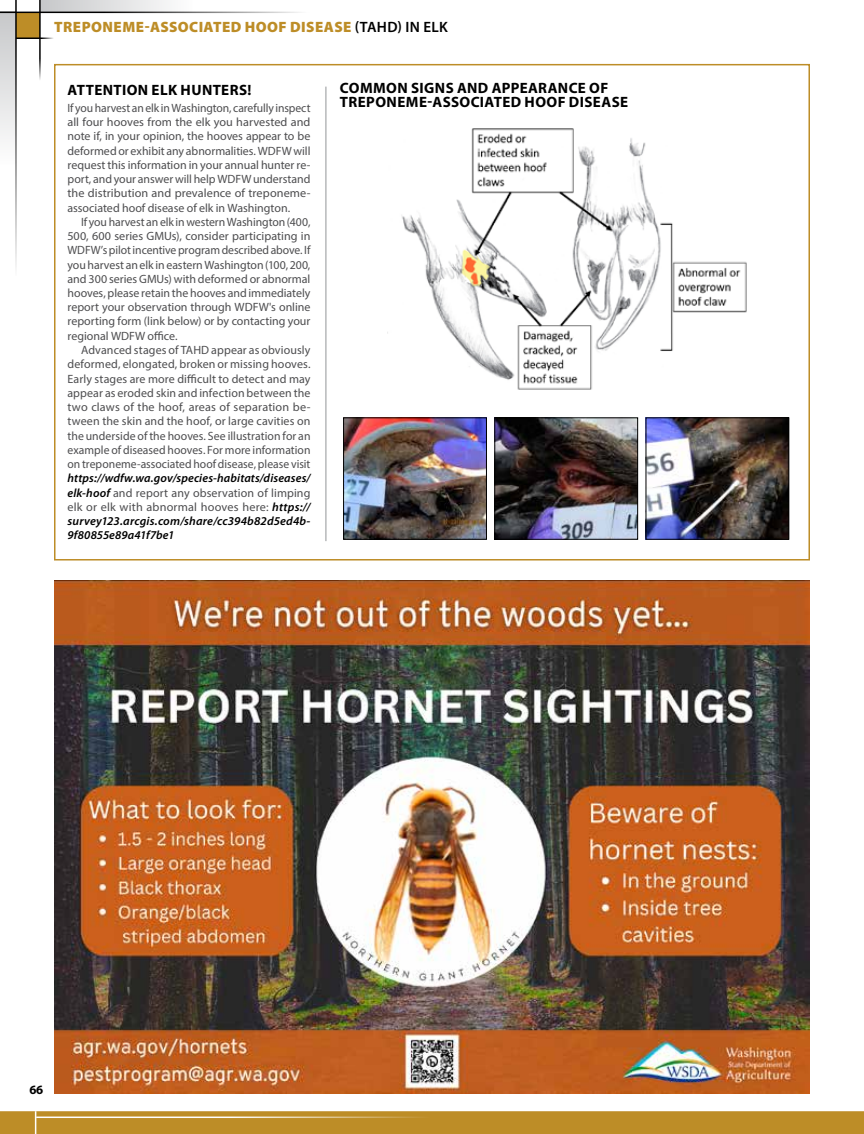
<style>
.page{position:relative;width:864px;height:1134px;background:#fff}
.page>*{position:absolute;margin:0;border:0;box-sizing:border-box;transform-origin:0 0}
.t1{font:700 15px/14.2px "Myriad Pro";letter-spacing:.025em;color:#000}
.t2{font:900 15px "Myriad Pro";letter-spacing:.03em;color:#bd8d27}
.t3{font:700 12.75px "Myriad Pro";color:#000}
.t4{font:12px/14.2px "Myriad Pro";color:#4d4d4f;text-align:justify}
.t5{font:italic 600 12px/14.2px "Myriad Pro";letter-spacing:.015em;color:#000;text-align:justify}
.s1{font-weight:600;color:#000}
.s2{font-weight:400;font-style:normal;color:#4d4d4f}
</style>
<div class="page">
<div style="left:0;top:1110px;width:864px;height:24px;background:#bd8d27"></div>
<hr style="left:0;top:1110px;width:864px;height:1px;background:#fff">
<hr style="left:36px;top:1117px;width:395px;height:1px;background:#fff">
<svg style="left:35px;top:1111px;width:1px;height:23px"></svg>
<img style="left:387px;top:128px;width:360px;height:262px">
<img style="left:345px;top:419px;width:140px;height:119px">
<div style="left:343px;top:417px;width:144px;height:123px;border:1px solid #000"></div>
<img style="left:648px;top:419px;width:139px;height:119px">
<div style="left:646px;top:417px;width:143px;height:123px;border:1px solid #000"></div>
<img style="left:496px;top:419px;width:140px;height:119px">
<div style="left:494px;top:417px;width:144px;height:123px;border:1px solid #000"></div>
<hr style="left:326px;top:87px;width:1px;height:454px;background:#939598">
<div style="left:0;top:12px;width:16px;height:153px;background:linear-gradient(to bottom,#c7c8ca,#fefefe)"></div>
<svg style="left:41px;top:0;width:152px;height:12px"></svg>
<div style="left:16px;top:13px;width:24px;height:25px;background:#bd8d27"></div>
<hr style="left:15px;top:0;width:2px;height:276px;background:#000">
<hr style="left:39px;top:0;width:2px;height:81px;background:#000">
<hr style="left:0;top:12px;width:310px;height:1px;background:#000">
<hr style="left:16px;top:38px;width:38px;height:1px;background:#000">
<img style="left:54px;top:580px;width:756px;height:513px">
<p class="t2" style="left:54px;top:16px;width:395px">TREPONEME-ASSOCIATED HOOF DISEASE <span class="s1">(TAHD) IN ELK</span></p>
<p class="t1" style="left:68px;top:82px;width:185px">ATTENTION ELK HUNTERS!</p>
<p class="t4" style="left:68px;top:100px;width:245px">If you harvest an elk in Washington, carefully inspect all four hooves from the elk you harvested and note if, in your opinion, the hooves appear to be deformed or exhibit any abnormalities. WDFW will request this information in your annual hunter re&shy;port, and your answer will help WDFW understand the distribution and prevalence of treponeme&shy;associated hoof disease of elk in Washington.</p>
<p class="t4" style="left:68px;top:214px;width:245px;text-indent:14px">If you harvest an elk in western Washington (400, 500, 600 series GMUs), consider participating in WDFW’s pilot incentive program described above. If you harvest an elk in eastern Washington (100, 200, and 300 series GMUs) with deformed or abnormal hooves, please retain the hooves and immediately report your observation through WDFW's online reporting form (link below) or by contacting your regional WDFW office.</p>
<p class="t4" style="left:68px;top:343px;width:245px;text-indent:14px">Advanced stages of TAHD appear as obviously deformed, elongated, broken or missing hooves.<br>Early stages are more difficult to detect and may appear as eroded skin and infection between the two claws of the hoof, areas of separation be&shy;tween the skin and the hoof, or large cavities on the underside of the hooves. See illustration for an example of diseased hooves. For more information on treponeme-associated hoof disease, please visit</p>
<p class="t5" style="left:68px;top:471px;width:245px">https://wdfw.wa.gov/species-habitats/diseases/ elk-hoof <span class="s2">and report any observation of limping elk or elk with abnormal hooves here:</span> https:// survey123.arcgis.com/share/cc394b82d5ed4b-9f80855e89a41f7be1</p>
<p class="t1" style="left:340px;top:80px;width:290px">COMMON SIGNS AND APPEARANCE OF<br>TREPONEME-ASSOCIATED HOOF DISEASE</p>
<p class="t3" style="left:29px;top:1081px;width:15px">66</p>
</div>
